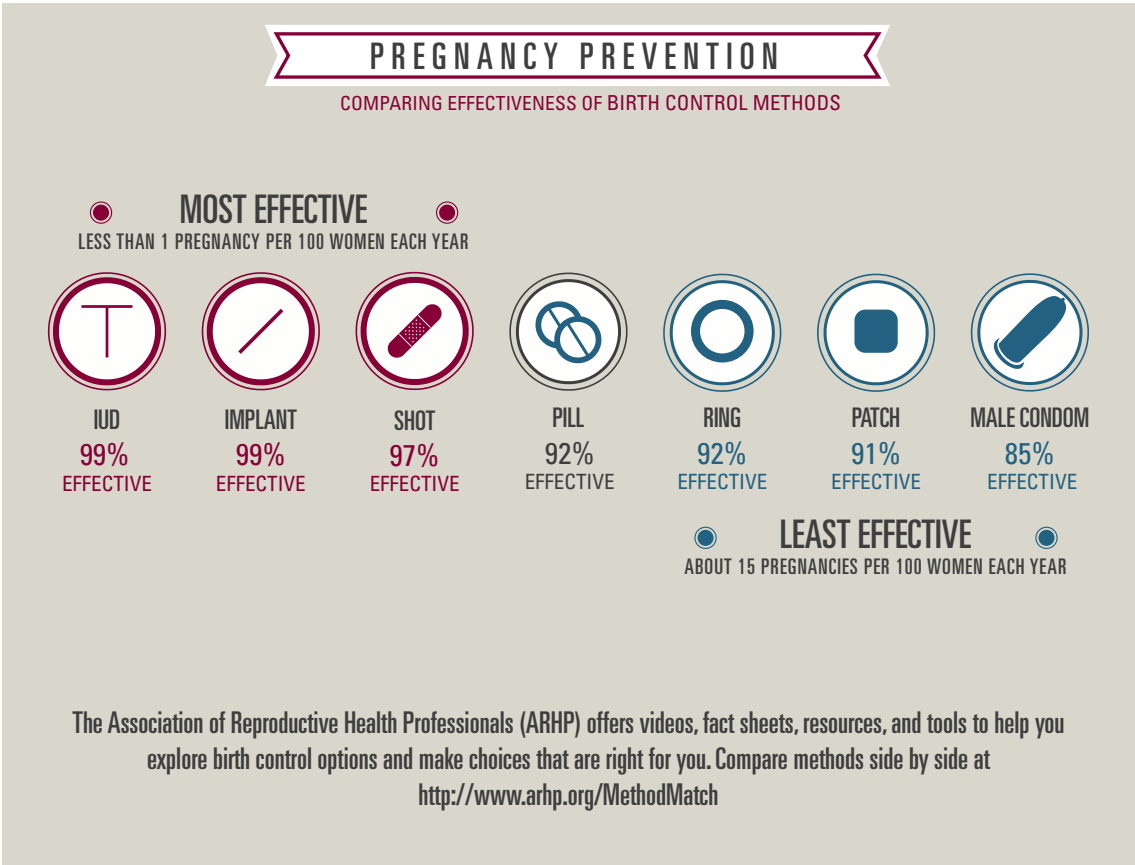
<style>
.page{position:relative;width:1135px;height:865px;background:#fff}
.page>*{position:absolute;margin:0;border:0;box-sizing:border-box;transform-origin:0 0}
.t1{font:ultra-condensed 39.3px "Univers LT Std";color:#3e3e3f}
.t2{font:ultra-condensed 36.6px "Univers LT Std";letter-spacing:.2em;color:#3e3e3f}
.t3{font:ultra-condensed 30px/36px "Univers LT Std";color:#3e3e3f;text-align:center}
.t4{font:condensed 30px "Univers LT Std";color:#226181}
.t5{font:condensed 30px "Univers LT Std";color:#860037}
.t6{font:condensed 30px "Univers LT Std";color:#3e3e3f}
.t7{font:ultra-condensed 27px "Univers LT Std";color:#3e3e3f}
.t8{font:ultra-condensed 21.6px "Univers LT Std";letter-spacing:.05em;color:#3e3e3f}
.t9{font:condensed 21px "Univers LT Std";color:#226181}
.t10{font:condensed 21px "Univers LT Std";color:#860037}
.t11{font:condensed 21px "Univers LT Std";color:#3e3e3f}
.t12{font:condensed 19.2px "Univers LT Std";letter-spacing:.01em;color:#860037}
.s1{font-size:20.7px}
</style>
<div class="page">
<div style="left:3px;top:3px;width:1132px;height:862px;background:#d9d7cb"></div>
<div style="left:697px;top:530px;width:16px;height:16px;background:#226181;border-radius:50%"></div>
<div style="left:694px;top:527px;width:23px;height:22px;border:1px solid #226181;border-radius:50%"></div>
<div style="left:1038px;top:530px;width:16px;height:16px;background:#226181;border-radius:50%"></div>
<div style="left:1035px;top:527px;width:22px;height:22px;border:1px solid #226181;border-radius:50%"></div>
<svg style="left:509px;top:272px;width:119px;height:119px"></svg>
<svg style="left:970px;top:273px;width:119px;height:119px"></svg>
<svg style="left:663px;top:273px;width:119px;height:119px"></svg>
<div style="left:691px;top:300px;width:62px;height:62px;border:9px solid #226181;border-radius:50%"></div>
<svg style="left:817px;top:273px;width:119px;height:119px"></svg>
<div style="left:854px;top:310px;width:44px;height:43px;background:#226181;border-radius:11px"></div>
<svg style="left:355px;top:271px;width:119px;height:120px"></svg>
<svg style="left:201px;top:272px;width:119px;height:119px"></svg>
<svg style="left:47px;top:272px;width:120px;height:119px"></svg>
<div style="left:93px;top:205px;width:16px;height:16px;background:#860037;border-radius:50%"></div>
<div style="left:90px;top:201px;width:22px;height:23px;border:1px solid #860037;border-radius:50%"></div>
<div style="left:439px;top:205px;width:16px;height:16px;background:#860037;border-radius:50%"></div>
<div style="left:436px;top:201px;width:22px;height:23px;border:1px solid #860037;border-radius:50%"></div>
<svg style="left:265px;top:25px;width:625px;height:61px"></svg>
<p class="t2" style="left:370px;top:35px;width:409px">PREGNANCY PREVENTION</p>
<p class="t12" style="left:340px;top:91px;width:502px">COMPARING EFFECTIVENESS OF <span class="s1">BIRTH CONTROL METHODS</span></p>
<h1 class="t1" style="left:180px;top:187px;width:189px">MOST EFFECTIVE</h1>
<p class="t8" style="left:79px;top:229px;width:391px">LESS THAN 1 PREGNANCY PER 100 WOMEN EACH YEAR</p>
<p class="t7" style="left:94px;top:403px;width:28px">IUD</p>
<p class="t5" style="left:80px;top:436px;width:51px">99%</p>
<p class="t10" style="left:62px;top:470px;width:91px">EFFECTIVE</p>
<p class="t7" style="left:225px;top:403px;width:74px">IMPLANT</p>
<p class="t5" style="left:236px;top:436px;width:51px">99%</p>
<p class="t10" style="left:216px;top:470px;width:91px">EFFECTIVE</p>
<p class="t7" style="left:394px;top:405px;width:43px">SHOT</p>
<p class="t5" style="left:390px;top:436px;width:51px">97%</p>
<p class="t10" style="left:370px;top:470px;width:91px">EFFECTIVE</p>
<p class="t7" style="left:552px;top:402px;width:34px">PILL</p>
<p class="t6" style="left:545px;top:434px;width:51px">92%</p>
<p class="t11" style="left:525px;top:468px;width:91px">EFFECTIVE</p>
<p class="t7" style="left:703px;top:402px;width:39px">RING</p>
<p class="t4" style="left:697px;top:434px;width:51px">92%</p>
<p class="t9" style="left:677px;top:468px;width:91px">EFFECTIVE</p>
<p class="t7" style="left:852px;top:402px;width:50px">PATCH</p>
<p class="t4" style="left:851px;top:434px;width:51px">91%</p>
<p class="t9" style="left:831px;top:468px;width:91px">EFFECTIVE</p>
<p class="t7" style="left:970px;top:402px;width:120px">MALE CONDOM</p>
<p class="t4" style="left:1005px;top:434px;width:51px">85%</p>
<p class="t9" style="left:987px;top:469px;width:91px">EFFECTIVE</p>
<h1 class="t1" style="left:780px;top:512px;width:193px">LEAST EFFECTIVE</h1>
<p class="t8" style="left:684px;top:554px;width:383px">ABOUT 15 PREGNANCIES PER 100 WOMEN EACH YEAR</p>
<p class="t3" style="left:72px;top:704px;width:993px">The Association of Reproductive Health Professionals (ARHP) offers videos, fact sheets, resources, and tools to help you explore birth control options and make choices that are right for you. Compare methods side by side at http://www.arhp.org/MethodMatch</p>
</div>
